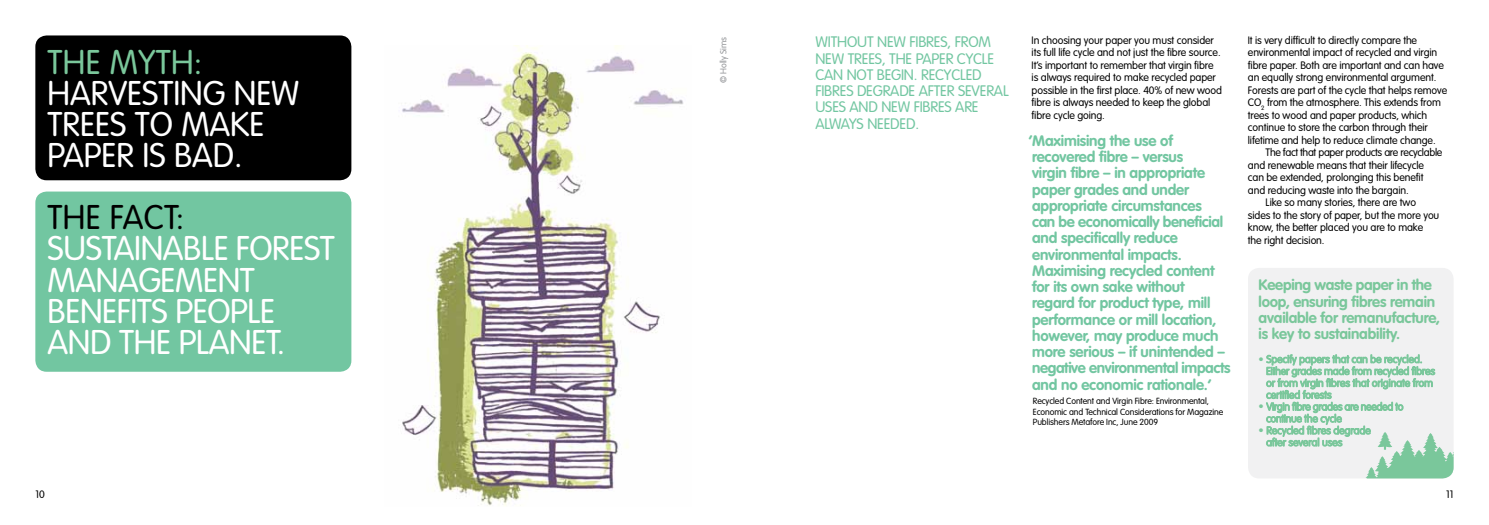
<style>
.page{position:relative;width:1489px;height:525px;background:#fff}
.page>*{position:absolute;margin:0;border:0;box-sizing:border-box;transform-origin:0 0}
.t1{font:300 33.75px/31.1px "VAG Rounded";letter-spacing:-.01em;color:#fff}
.t2{font:300 33.75px "VAG Rounded";letter-spacing:.01em;color:#7ac79b}
.t3{font:300 33.75px "VAG Rounded";letter-spacing:.01em;color:#000}
.t4{font:700 15px/16.2px "VAG Rounded";letter-spacing:-.01em;color:#72c6a1}
.t5{font:300 15px/16.2px "VAG Rounded";letter-spacing:-.01em;color:#72c6a1}
.t6{font:700 15px/16.2px "VAG Rounded";letter-spacing:-.01em;color:#7ac79b}
.t7{font:300 10.62px/12.5px "VAG Rounded";letter-spacing:-.01em;color:#000}
.t8{font:300 10.62px "VAG Rounded";letter-spacing:-.03em;color:#000}
.t9{font:300 10.62px "VAG Rounded";letter-spacing:-.01em;color:#7ac79b}
.t10{font:300 8.75px/10.6px "VAG Rounded";letter-spacing:-.01em;color:#000}
.t11{font:300 8.75px "VAG Rounded";letter-spacing:-.005em;color:#939598}
</style>
<div class="page">
<div style="left:35px;top:35px;width:316px;height:145px;background:#000;border-radius:11px"></div>
<div style="left:35px;top:191px;width:316px;height:180px;background:#72c6a1;border-radius:11px"></div>
<img style="left:402px;top:45px;width:281px;height:461px">
<div style="left:1247px;top:268px;width:206px;height:210px;background:#f1f1f2;border-radius:11px"></div>
<svg style="left:1266px;top:354px;width:187px;height:124px"></svg>
<h1 class="t2" style="left:48px;top:42px;width:156px">THE MYTH:</h1>
<h1 class="t1" style="left:48px;top:77px;width:144px">HARVESTING</h1>
<h1 class="t1" style="left:48px;top:77px;width:252px;text-indent:186px">NEW<br>TREES TO MAKE<br>PAPER IS BAD.</h1>
<h1 class="t3" style="left:48px;top:198px;width:138px">THE FACT:</h1>
<h1 class="t1" style="left:48px;top:233px;width:85px">SUSTAINA</h1>
<h1 class="t1" style="left:183px;top:233px;width:153px">BLE FOREST</h1>
<h1 class="t1" style="left:48px;top:264px;width:50px">MANAG</h1>
<h1 class="t1" style="left:48px;top:264px;width:239px;text-indent:113px">EMENT<br>BENEFITS PEOPLE<br>AN D THE PLAN ET.</h1>
<p class="t11" style="left:718px;top:83px;width:48px;rotate:-90deg">© Holly Sims</p>
<h2 class="t5" style="left:815px;top:34px;width:25px">Without</h2>
<h2 class="t5" style="left:815px;top:34px;width:165px;text-indent:62px">new fibres, from new trees, the</h2>
<h2 class="t5" style="left:815px;top:50px;width:179px;text-indent:100px">pape r cycle can not begin. Recycled fibres degrade after seve</h2>
<h2 class="t5" style="left:986px;top:83px;width:24px">ral</h2>
<h2 class="t5" style="left:815px;top:99px;width:163px;text-indent:34px">and new fibres are always needed</h2>
<h2 class="t5" style="left:915px;top:115px;width:5px">.</h2>
<h2 class="t5" style="left:815px;top:99px;width:9px">uses</h2>
<p class="t7" style="left:1031px;top:34px;width:192px">In choosing your paper you must consider its full life cycle and not just the fibre source.<br>It’s important to remember that virgin fibre is always required to make recycled paper possible in the first place. 40% of new wood fibre is always needed to keep the global fibre cycle going.</p>
<p class="t7" style="left:1247px;top:34px;width:201px">It is very difficult to directly compare the environmental impact of recycled and virgin fibre paper. Both are important and can have an equally strong environmental argument.<br>Forests are part of the cycle that helps remove CO<sub>2</sub> from the atmosphere. This extends from trees to wood and paper products, which continue to store the carbon through their lifetime and help to reduce climate change.</p>
<p class="t8" style="left:1265px;top:146px;width:178px">The fact that paper products are recyclable</p>
<p class="t7" style="left:1247px;top:159px;width:178px">and renewable means that their lifecycle</p>
<p class="t7" style="left:1247px;top:171px;width:177px">can be extended, prolonging this benefit</p>
<p class="t7" style="left:1247px;top:184px;width:162px">and reducing waste into the bargain.</p>
<p class="t7" style="left:1265px;top:196px;width:152px">Like so many stories, there are two</p>
<p class="t7" style="left:1247px;top:209px;width:193px">sides to the story of paper, but the more you</p>
<p class="t7" style="left:1247px;top:221px;width:177px">know, the better placed you are to make</p>
<p class="t7" style="left:1247px;top:234px;width:78px">the right decision.</p>
<p class="t4" style="left:1028px;top:132px;width:203px">‘Maximising the use of recovered fibre – versus<br>virgin fibre – in appropriate paper grades and under appropriate circumstances<br>can be economically beneficial and specifically reduce environmental impacts.<br>Maximising recycled content for its own sake without<br>regard for product type, mill performance or mill location, however, may produce much more serious – if unintended – negative environmental impacts and no economic rationale.’</p>
<p class="t10" style="left:1032px;top:395px;width:192px">Recycled Content and Virgin Fibre: Environmental,<br>Economic and Technical Considerations for Magazine<br>Publishers Metafore Inc, June 2009</p>
<h2 class="t6" style="left:1258px;top:276px;width:183px">Keeping waste paper in the loop, ensuring fibres remain available for remanufacture, is key to sustainability.</h2>
<p class="t9" style="left:1265px;top:388px;width:67px">certified forests</p>
<p class="t7" style="left:35px;top:487px;width:11px">10</p>
<p class="t7" style="left:1445px;top:487px;width:9px">11</p>
</div>
